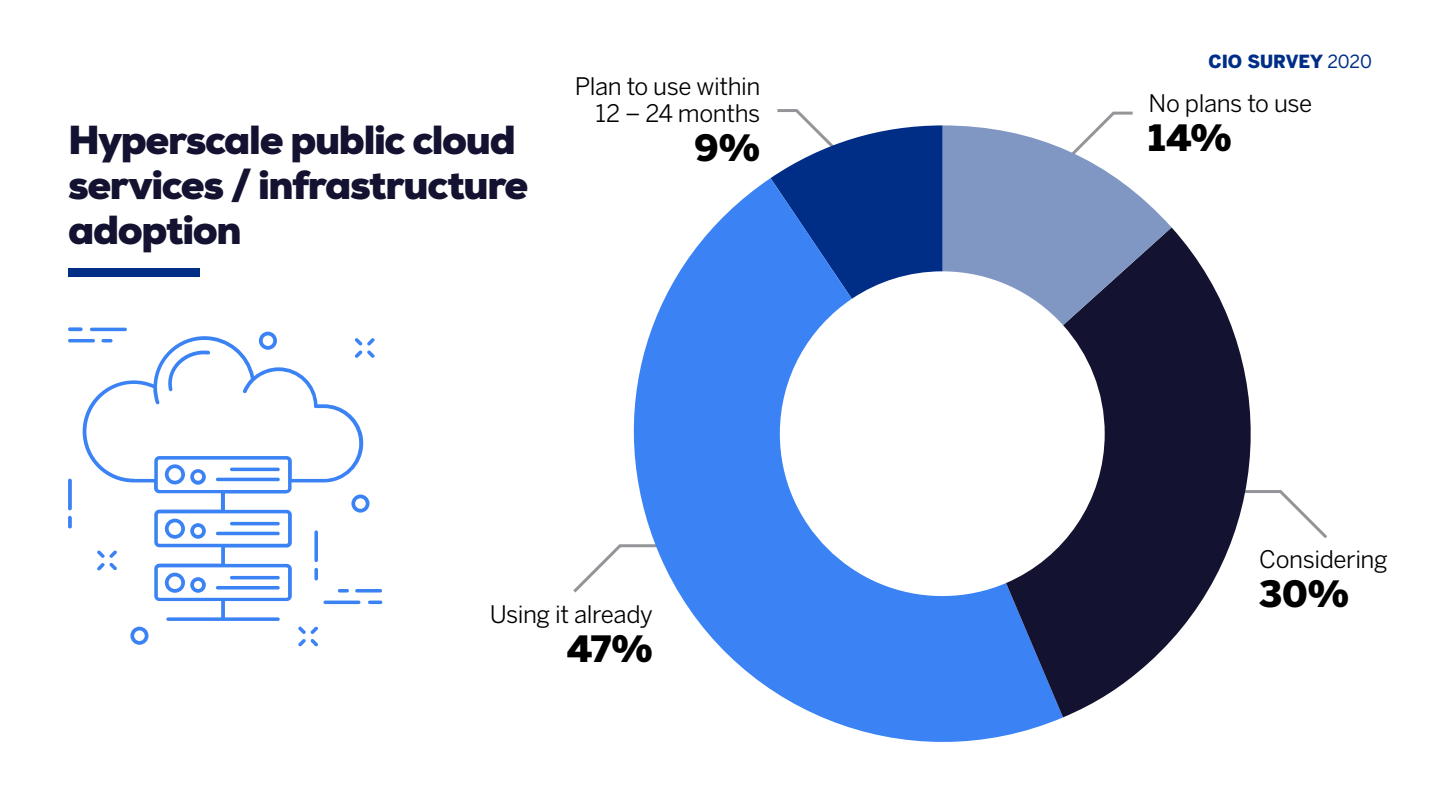
<style>
.page{position:relative;width:1440px;height:810px;background:#fff}
.page>*{position:absolute;margin:0;border:0;box-sizing:border-box;transform-origin:0 0}
.t1{font:900 40.5px/45px "Nexa";letter-spacing:-.035em;color:#131230}
.t2{font:900 36px "Benton Sans";color:#000}
.t3{font:24px/27px "Benton Sans";letter-spacing:-.02em;color:#000;text-align:right}
.t4{font:900 18px "Benton Sans";letter-spacing:-.005em;color:#002e87}
.s1{font-weight:400}
</style>
<div class="page">
<svg style="left:573px;top:564px;width:27px;height:29px"></svg>
<svg style="left:1285px;top:494px;width:42px;height:44px"></svg>
<div style="left:68px;top:268px;width:132px;height:8px;background:#002e87"></div>
<svg style="left:600px;top:178px;width:463px;height:564px"></svg>
<svg style="left:1006px;top:227px;width:279px;height:490px"></svg>
<svg style="left:770px;top:109px;width:401px;height:216px"></svg>
<svg style="left:68px;top:479px;width:4px;height:31px"></svg>
<svg style="left:68px;top:516px;width:4px;height:12px"></svg>
<svg style="left:367px;top:338px;width:8px;height:20px"></svg>
<svg style="left:298px;top:626px;width:20px;height:20px"></svg>
<svg style="left:260px;top:332px;width:16px;height:4px"></svg>
<svg style="left:363px;top:495px;width:6px;height:17px"></svg>
<svg style="left:130px;top:627px;width:18px;height:18px"></svg>
<hr style="left:368px;top:601px;width:14px;height:3px;background:#3b83f4;border-radius:2px">
<svg style="left:355px;top:589px;width:27px;height:4px"></svg>
<hr style="left:90px;top:328px;width:37px;height:3px;background:#3b83f4;border-radius:2px">
<svg style="left:68px;top:327px;width:15px;height:4px"></svg>
<hr style="left:68px;top:339px;width:27px;height:3px;background:#3b83f4;border-radius:2px">
<svg style="left:83px;top:336px;width:280px;height:285px"></svg>
<svg style="left:165px;top:464px;width:41px;height:21px"></svg>
<hr style="left:216px;top:478px;width:64px;height:3px;background:#3b83f4;border-radius:2px">
<hr style="left:230px;top:468px;width:50px;height:3px;background:#3b83f4;border-radius:2px">
<svg style="left:165px;top:519px;width:41px;height:20px"></svg>
<hr style="left:216px;top:532px;width:64px;height:3px;background:#3b83f4;border-radius:2px">
<hr style="left:230px;top:522px;width:50px;height:3px;background:#3b83f4;border-radius:2px">
<svg style="left:165px;top:573px;width:41px;height:20px"></svg>
<svg style="left:216px;top:586px;width:64px;height:4px"></svg>
<hr style="left:230px;top:576px;width:50px;height:3px;background:#3b83f4;border-radius:2px">
<svg style="left:167px;top:350px;width:43px;height:41px"></svg>
<h1 class="t1" style="left:68px;top:117px;width:462px">Hyperscale public cloud services / infrastructure adoption</h1>
<p class="t3" style="left:575px;top:73px;width:187px">Plan to use within<br>12 – 24 months</p>
<h2 class="t2" style="left:694px;top:127px;width:67px">9%</h2>
<p class="t3" style="left:489px;top:600px;width:165px">Using it already</p>
<h2 class="t2" style="left:567px;top:627px;width:88px">47%</h2>
<p class="t4" style="left:1208px;top:51px;width:165px">CIO SURVEY <span class="s1">2020</span></p>
<p class="t3" style="left:1148px;top:90px;width:165px">No plans to use</p>
<h2 class="t2" style="left:1148px;top:117px;width:85px">14%</h2>
<p class="t3" style="left:1259px;top:546px;width:130px">Considering</p>
<h2 class="t2" style="left:1259px;top:573px;width:92px">30%</h2>
</div>
